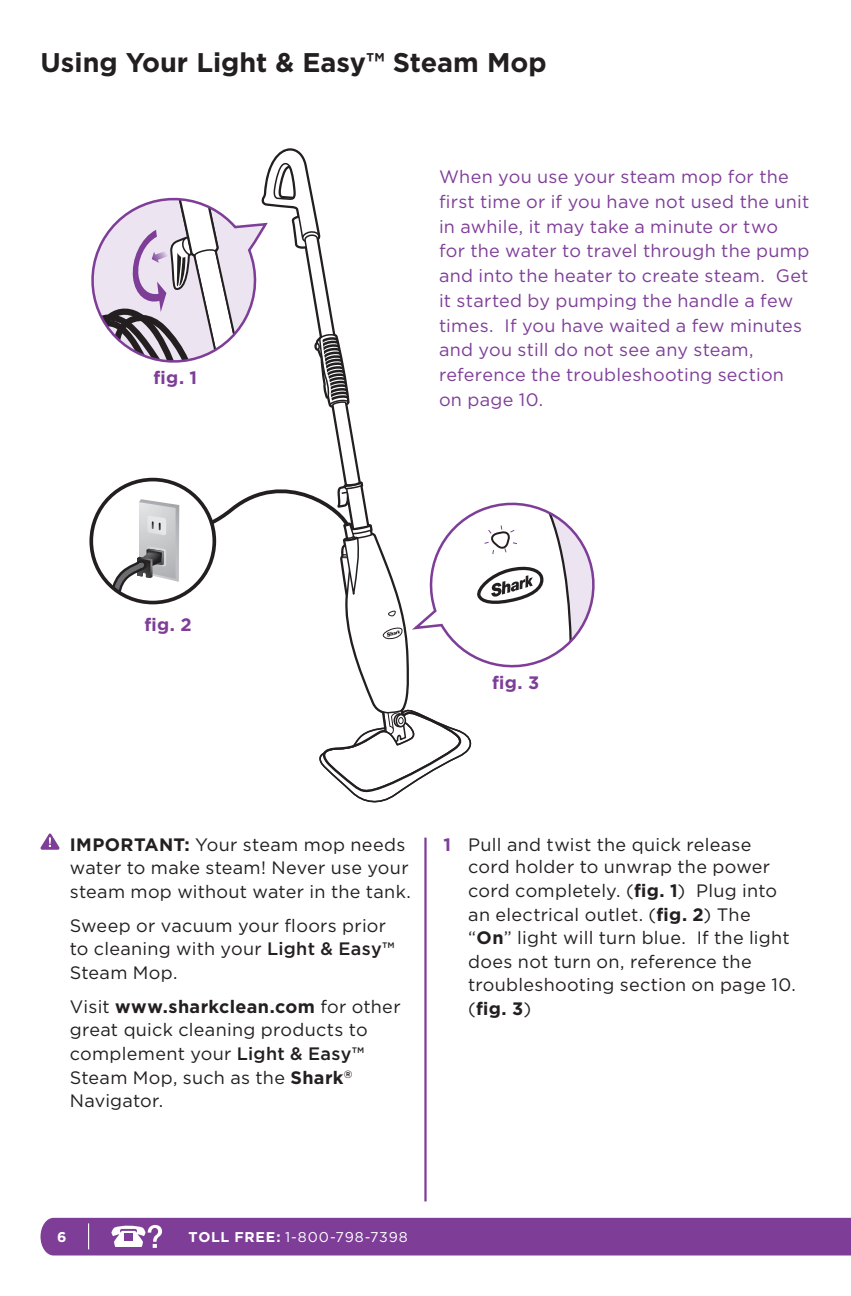
<style>
.page{position:relative;width:851px;height:1296px;background:#fff}
.page>*{position:absolute;margin:0;border:0;box-sizing:border-box;transform-origin:0 0}
.t1{font:700 27px "Gotham";color:#231f20}
.t2{font:18px/23.6px "Gotham";letter-spacing:.015em;color:#231f20}
.t3{font:18px/24.8px "Gotham";letter-spacing:.015em;color:#7e3e98}
.t4{font:700 18px "Gotham";color:#7e3e98}
.t5{font:14.17px "Gotham";letter-spacing:.065em;color:#fff}
.t6{font:700 14.17px "Gotham";color:#fff}
.s1{font-weight:700}
.s2{font-weight:500}
.s3{font-weight:700;color:#7e3e98}
</style>
<div class="page">
<div style="left:40px;top:1218px;width:810px;height:38px;background:#7e3e98"></div>
<svg style="left:89px;top:148px;width:506px;height:655px"></svg>
<hr style="left:424px;top:838px;width:2px;height:363px;background:#7e3e98">
<svg style="left:40px;top:833px;width:20px;height:17px"></svg>
<h1 class="t1" style="left:40px;top:46px;width:507px">Using Your Light &amp; Easy™ Steam Mop</h1>
<p class="t4" style="left:153px;top:367px;width:45px">fig. 1</p>
<p class="t3" style="left:439px;top:164px;width:372px">When you use your steam mop for the first time or if you have not used the unit in awhile, it may take a minute or two<br>for the water to travel through the pump and into the heater to create steam. Get it started by pumping the handle a few times. If you have waited a few minutes and you still do not see any steam, reference the troubleshooting section on page 10.</p>
<p class="t4" style="left:144px;top:614px;width:49px">fig. 2</p>
<p class="t4" style="left:492px;top:672px;width:49px">fig. 3</p>
<p class="t2" style="left:70px;top:832px;width:342px"><span class="s1">IMPORTANT:</span> Your steam mop needs water to make steam! Never use your steam mop without water in the tank.</p>
<p class="t2" style="left:70px;top:913px;width:326px">Sweep or vacuum your floors prior to cleaning with your <span class="s2">Light &amp; Easy™<br></span>Steam Mop.</p>
<p class="t2" style="left:70px;top:994px;width:332px">Visit <span class="s1">www.sharkclean.com</span> for other great quick cleaning products to complement your <span class="s2">Light &amp; Easy™<br></span>Steam Mop, such as the <span class="s1">Shark</span><sup>®<br></sup>Navigator.</p>
<p class="t2" style="left:468px;top:832px;width:329px;text-indent:-25px"><span class="s3">1</span> Pull and twist the quick release cord holder to unwrap the power cord completely. (<span class="s1">fig. 1</span>) Plug into an electrical outlet. (<span class="s1">fig. 2</span>) The “<span class="s1">On</span>” light will turn blue. If the light does not turn on, reference the troubleshooting section on page 10. (<span class="s1">fig. 3</span>)</p>
<p class="t6" style="left:57px;top:1229px;width:11px">6</p>
<p class="t5" style="left:189px;top:1229px;width:220px"><span class="s1">TOLL FREE:</span> 1-800-798-7398</p>
</div>
